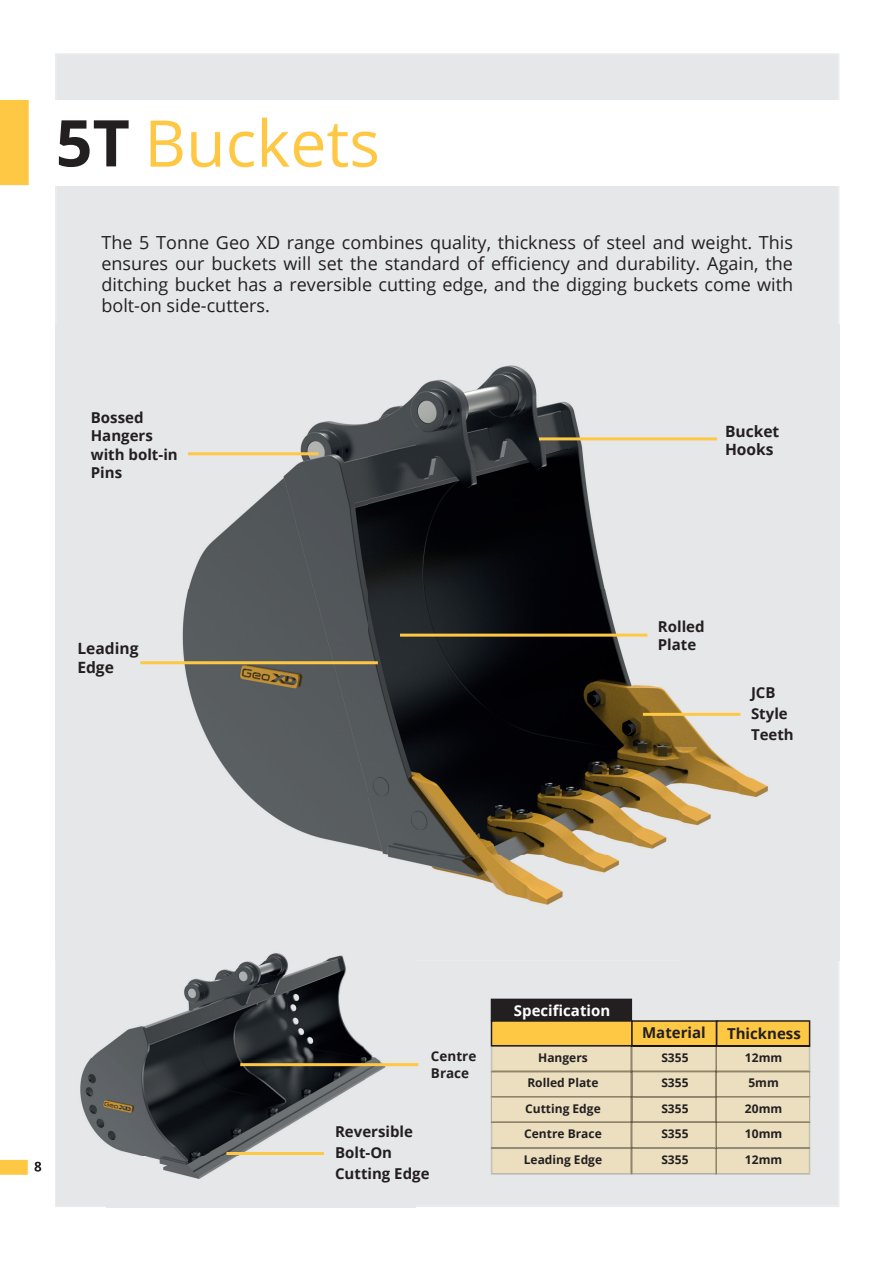
<style>
.page{position:relative;width:893px;height:1263px;background:#fff}
.page>*{position:absolute;margin:0;border:0;box-sizing:border-box;transform-origin:0 0}
.t1{font:64.5px "Open Sans";color:#fec844}
.t2{font:18px/21px "Open Sans";color:#231f20;text-align:justify}
.t3{font:700 15.6px/18.1px "Open Sans";color:#231f20}
.t4{font:700 15px/21px "Open Sans";color:#231f20}
.t5{font:700 15px "Open Sans";color:#fff}
.t6{font:700 13.5px/16.8px "Open Sans";color:#231f20}
.t7{font:700 12px "Open Sans";color:#231f20}
.s1{font-weight:700;color:#231f20}
</style>
<div class="page">
<div style="left:56px;top:54px;width:783px;height:1152px;background:#e6e7e9"></div>
<div style="left:2px;top:100px;width:891px;height:85px;background:#fff"></div>
<div style="left:0;top:100px;width:29px;height:85px;background:#fec844"></div>
<img style="left:55px;top:325px;width:783px;height:636px">
<img style="left:838px;top:325px;width:2px;height:636px">
<img style="left:22px;top:914px;width:35px;height:258px">
<img style="left:57px;top:914px;width:359px;height:291px">
<img style="left:55px;top:961px;width:52px;height:246px">
<img style="left:107px;top:1205px;width:309px;height:2px">
<img style="left:56px;top:961px;width:51px;height:245px">
<svg style="left:0;top:1160px;width:22px;height:15px"></svg>
<img style="left:22px;top:1160px;width:6px;height:15px">
<svg style="left:34px;top:1162px;width:7px;height:9px"></svg>
<div style="left:491px;top:999px;width:140px;height:21px;background:#231f20"></div>
<svg style="left:491px;top:1020px;width:320px;height:155px;background:#e2cfa3"></svg>
<hr style="left:240px;top:1063px;width:178px;height:3px;background:#fec844">
<hr style="left:226px;top:1152px;width:98px;height:3px;background:#fec844">
<hr style="left:188px;top:452px;width:130px;height:3px;background:#fec844">
<hr style="left:539px;top:437px;width:178px;height:3px;background:#fec844">
<hr style="left:400px;top:634px;width:247px;height:3px;background:#fec844">
<hr style="left:643px;top:713px;width:97px;height:3px;background:#fec844">
<hr style="left:140px;top:661px;width:238px;height:3px;background:#fec844">
<h1 class="t1" style="left:56px;top:99px;width:326px"><span class="s1">5T</span> Buckets</h1>
<p class="t2" style="left:101px;top:231px;width:693px">The 5 Tonne Geo XD range combines quality, thickness of steel and weight. This ensures our buckets will set the standard of efficiency and durability. Again, the ditching bucket has a reversible cutting edge, and the digging buckets come with bolt-on side-cutters.</p>
<p class="t4" style="left:91px;top:408px;width:89px;line-height:18.1px">Bossed<br>Hangers with bolt-in<br>Pins</p>
<p class="t3" style="left:77px;top:639px;width:63px">Leading<br>Edge</p>
<p class="t3" style="left:725px;top:422px;width:56px">Bucket<br>Hooks</p>
<p class="t4" style="left:658px;top:617px;width:48px;line-height:18.1px">Rolled<br>Plate</p>
<p class="t4" style="left:751px;top:682px;width:44px">JCB<br>Style<br>Teeth</p>
<p class="t6" style="left:431px;top:1047px;width:47px">Centre<br>Brace</p>
<p class="t4" style="left:335px;top:1121px;width:96px">Reversible<br>Bolt-On<br>Cutting Edge</p>
<p class="t5" style="left:514px;top:1000px;width:98px">Specification</p>
<p class="t7" style="left:538px;top:1049px;width:51px">Hangers</p>
<p class="t4" style="left:642px;top:1022px;width:65px">Material</p>
<p class="t4" style="left:727px;top:1022px;width:75px">Thickness</p>
<p class="t7" style="left:661px;top:1049px;width:29px">S355</p>
<p class="t7" style="left:745px;top:1049px;width:39px">12mm</p>
<p class="t7" style="left:527px;top:1074px;width:73px">Rolled Plate</p>
<p class="t7" style="left:661px;top:1074px;width:29px">S355</p>
<p class="t7" style="left:748px;top:1074px;width:32px">5mm</p>
<p class="t7" style="left:525px;top:1100px;width:77px">Cutting Edge</p>
<p class="t7" style="left:661px;top:1100px;width:29px">S355</p>
<p class="t7" style="left:745px;top:1100px;width:39px">20mm</p>
<p class="t7" style="left:524px;top:1125px;width:79px">Centre Brace</p>
<p class="t7" style="left:661px;top:1125px;width:29px">S355</p>
<p class="t7" style="left:745px;top:1125px;width:39px">10mm</p>
<p class="t7" style="left:524px;top:1151px;width:80px">Leading Edge</p>
<p class="t7" style="left:661px;top:1151px;width:29px">S355</p>
<p class="t7" style="left:745px;top:1151px;width:39px">12mm</p>
</div>
